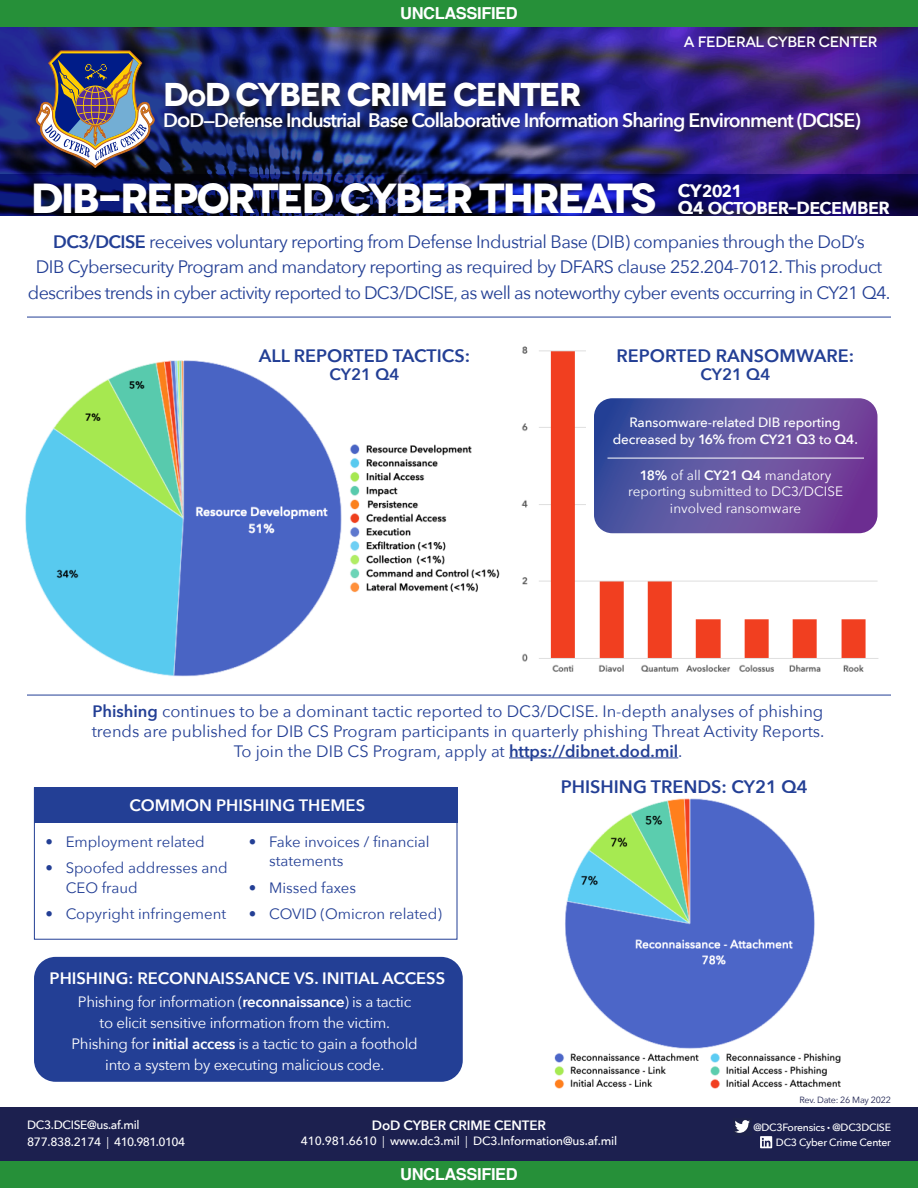
<style>
.page{position:relative;width:918px;height:1188px;background:#fff}
.page>*{position:absolute;margin:0;border:0;box-sizing:border-box;transform-origin:0 0}
.t1{font:700 42px "Novecentowide";letter-spacing:-.06em;color:#fff}
.t2{font:700 33px "Novecentowide";letter-spacing:-.05em;color:#fff}
.t3{font:600 22.5px/16.5px "Avenir Next";letter-spacing:-.05em;color:#fff}
.t4{font:600 19.5px "Avenir Next";letter-spacing:-.05em;color:#fff}
.t5{font:18px/25.5px "Avenir Next";letter-spacing:-.03em;color:#233f95;text-align:center}
.t6{font:600 18px "Avenir Next";color:#233f95}
.t7{font:16.5px/19.8px "Avenir Next";color:#233f95;text-align:center}
.t8{font:600 16.5px "Avenir Next";color:#fff}
.t9{font:700 16.5px "Helvetica";letter-spacing:-.025em;color:#fff}
.t10{font:600 16.5px "Avenir Next";color:#233f95}
.t11{font:15px/21px "Avenir Next";letter-spacing:-.02em;color:#fff;text-align:center}
.t12{font:15px/19.5px "Avenir Next";color:#233f95}
.t13{font:500 15px "Novecentowide";letter-spacing:-.025em;color:#fff}
.t14{font:13.5px/16.5px "Avenir Next";color:#fff;text-align:center}
.t15{font:500 13.5px/16.5px "Avenir Next";letter-spacing:-.01em;color:#fff;text-align:center}
.t16{font:600 13.5px "Avenir Next";letter-spacing:-.01em;color:#fff}
.t17{font:500 12px/16.5px "Avenir Next";letter-spacing:-.01em;color:#fff}
.t18{font:500 10.5px/15px "Avenir Next";letter-spacing:-.025em;color:#fff;text-align:right}
.Number_Admin{font:9px "Avenir Next";letter-spacing:-.025em;color:#1c204f}
.s1{font-size:23.1px}
.s2{font-weight:700;font-size:18px}
.s3{font-weight:600}
.s4{font-weight:400}
.s5{font-size:6px}
</style>
<div class="page">
<img style="left:521px;top:346px;width:358px;height:326px">
<div style="left:586px;top:344px;width:299px;height:173px;background:#fff"></div>
<img style="left:554px;top:798px;width:287px;height:291px">
<div style="left:34px;top:957px;width:429px;height:125px;background:#233f95;border-radius:22px"></div>
<div style="left:34px;top:788px;width:423px;height:36px;background:#233f95"></div>
<div style="left:34px;top:788px;width:423px;height:152px;border:1px solid #233f95"></div>
<div style="left:0;top:0;width:918px;height:27px;background:#269039"></div>
<div style="left:0;top:1107px;width:918px;height:54px;background:#1c204f"></div>
<img style="left:0;top:27px;width:918px;height:147px">
<div style="left:0;top:1161px;width:918px;height:27px;background:#269039"></div>
<svg style="left:0;top:174px;width:918px;height:42px;background:#0c0e51"></svg>
<hr style="left:509px;top:757px;width:169px;height:1px;background:#233f95">
<img style="left:25px;top:360px;width:475px;height:317px">
<hr style="left:27px;top:317px;width:864px;height:1px;background:#233f95">
<hr style="left:27px;top:695px;width:864px;height:1px;background:#233f95">
<svg style="left:594px;top:398px;width:284px;height:135px;background:#6251a0"></svg>
<hr style="left:608px;top:458px;width:256px;height:1px;background:#fff">
<img style="left:734px;top:1120px;width:16px;height:13px">
<svg style="left:760px;top:1136px;width:12px;height:12px"></svg>
<div style="left:160px;top:77px;width:711px;height:66px;background:#231f20;opacity:.8"></div>
<img style="left:36px;top:51px;width:119px;height:117px">
<p class="t9" style="left:400px;top:3px;width:119px">UNCLASSIFIED</p>
<p class="t13" style="left:684px;top:33px;width:195px">A FEDERAL CYBER CENTER</p>
<p class="t2" style="left:163px;top:74px;width:420px">D<span class="s1">o</span>D CYBER CRIME CENTER</p>
<p class="t4" style="left:163px;top:104px;width:699px">DoD—Defense Industrial Base Collaborative Information Sharing Environment (DCISE)</p>
<p class="t1" style="left:31px;top:172px;width:627px">DIB-REPORTED CYBER THREATS</p>
<p class="t3" style="left:678px;top:180px;width:214px"><span class="s2">CY</span>2021<br><span class="s2">Q</span>4 october–december</p>
<p class="t5" style="left:28px;top:228px;width:864px"><span class="s3">DC3/DCISE</span> receives voluntary reporting from Defense Industrial Base (DIB) companies through the DoD’s<br>DIB Cybersecurity Program and mandatory reporting as required by DFARS clause 252.204-7012. This product describes trends in cyber activity reported to DC3/DCISE, as well as noteworthy cyber events occurring in CY21 Q4.</p>
<p class="t6" style="left:259px;top:341px;width:213px">ALL REPORTED TACTICS:</p>
<p class="t10" style="left:330px;top:360px;width:71px">CY21 Q4</p>
<p class="t6" style="left:617px;top:341px;width:239px">REPORTED RANSOMWARE:</p>
<p class="t10" style="left:701px;top:360px;width:71px">CY21 Q4</p>
<p class="t15" style="left:613px;top:414px;width:246px">Ransomware-related DIB reporting decreased by <span class="s3">16%</span> from <span class="s3">CY21 Q3</span> to <span class="s3">Q4</span>.</p>
<p class="t14" style="left:628px;top:466px;width:216px"><span class="s3">18%</span> of all <span class="s3">CY21 Q4</span> mandatory reporting submitted to DC3/DCISE involved ransomware</p>
<p class="t7" style="left:92px;top:701px;width:734px"><span class="s3">Phishing</span> continues to be a dominant tactic reported to DC3/DCISE. In-depth analyses of phishing trends are published for DIB CS Program participants in quarterly phishing Threat Activity Reports.<br>To join the DIB CS Program, apply at <span class="s3">https://dibnet.dod.mil</span>.</p>
<p class="t8" style="left:130px;top:792px;width:237px">COMMON PHISHING THEMES</p>
<p class="t6" style="left:561px;top:771px;width:248px">PHISHING TRENDS: CY21 Q4</p>
<p class="t12" style="left:45px;top:831px;width:161px">• Employment related</p>
<p class="t12" style="left:66px;top:857px;width:164px;text-indent:-20px">• Spoofed addresses and<br>CEO fraud</p>
<p class="t12" style="left:45px;top:903px;width:182px">• Copyright infringement</p>
<p class="t12" style="left:269px;top:831px;width:162px;text-indent:-20px">• Fake invoices / financial statements</p>
<p class="t12" style="left:249px;top:877px;width:109px">• Missed faxes</p>
<p class="t12" style="left:249px;top:903px;width:195px">• COVID (Omicron related)</p>
<p class="t8" style="left:50px;top:964px;width:397px">PHISHING: RECONNAISSANCE VS. INITIAL ACCESS</p>
<p class="t11" style="left:72px;top:991px;width:348px">Phishing for information (<span class="s3">reconnaissance</span>) is a tactic to elicit sensitive information from the victim.<br>Phishing for <span class="s3">initial access</span> is a tactic to gain a foothold into a system by executing malicious code.</p>
<p class="Number_Admin" style="left:800px;top:1092px;width:93px">Rev. Date: 26 May 2022</p>
<p class="t17" style="left:27px;top:1117px;width:160px">DC3.DCISE@us.af.mil<br>877.838.2174 <span class="s4">|</span> 410.981.0104</p>
<p class="t18" style="left:753px;top:1119px;width:139px">@DC3Forensics <span class="s5">•</span> @DC3DCISE<br>DC3 Cyber Crime Center</p>
<p class="t16" style="left:372px;top:1114px;width:176px">DoD CYBER CRIME CENTER</p>
<p class="t17" style="left:301px;top:1132px;width:318px">410.981.6610 <span class="s4">|</span> www.dc3.mil <span class="s4">|</span> DC3.Information@us.af.mil</p>
<p class="t9" style="left:400px;top:1164px;width:119px">UNCLASSIFIED</p>
</div>
